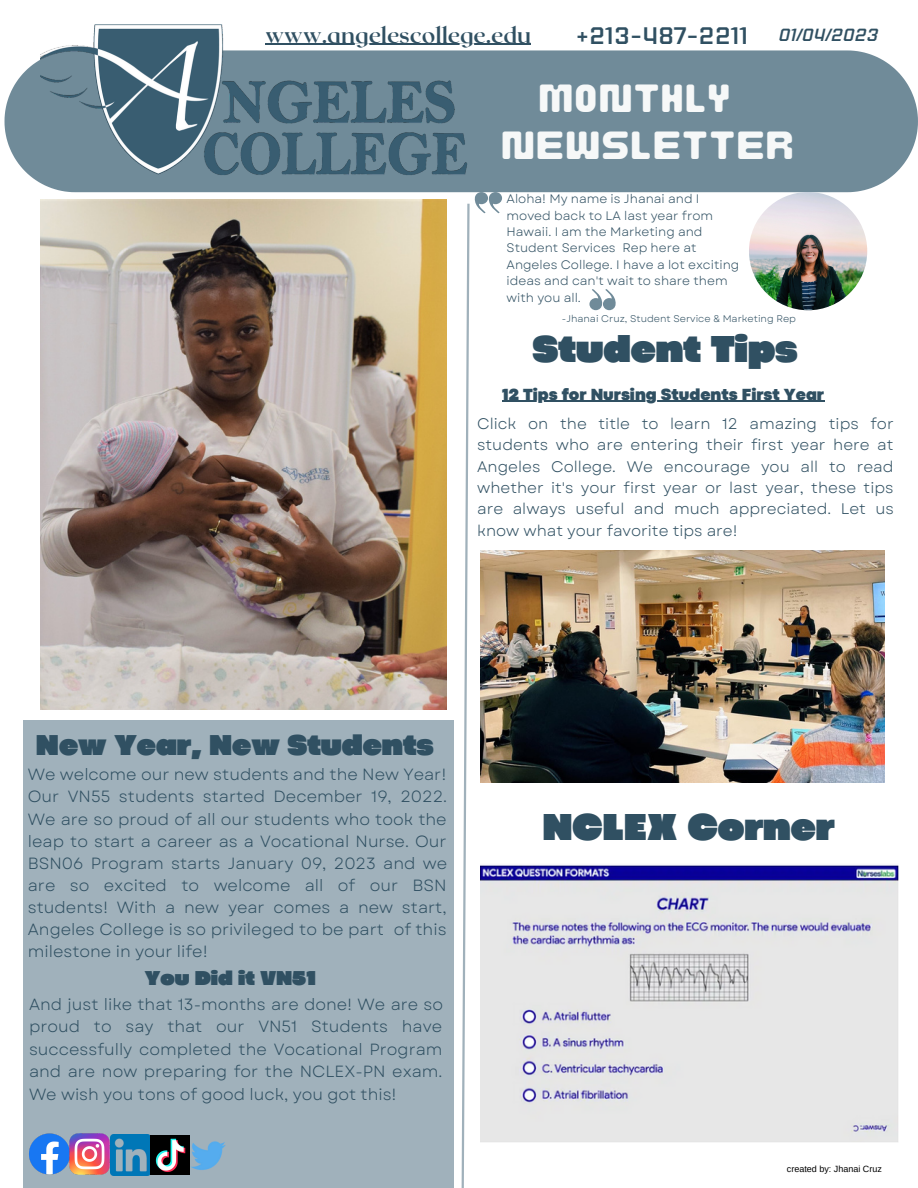
<style>
.page{position:relative;width:918px;height:1188px;background:#fff}
.page>*{position:absolute;margin:0;border:0;box-sizing:border-box;transform-origin:0 0}
.t1{font:900 39.15px "Codec Pro";color:#305062}
.t2{font:500 34.35px/47.2px "Cosmic Octo";color:#f6f8f8}
.t3{font:900 30px "Codec Pro";color:#305062}
.t4{font:500 23.85px "Jaturat";color:#305062}
.t5{font:700 22.2px "Roxborough CF";color:#305062}
.t6{font:900 21px "Codec Pro";color:#305062}
.t7{font:italic 500 17.55px "Jaturat";color:#305062}
.t8{font:900 16.8px "Codec Pro";color:#305062}
.t9{font:16.2px/22px "Garet";color:#305062;text-align:justify}
.t10{font:15.3px/21.3px "Garet";color:#305062;text-align:justify}
.t11{font:12.3px/16.5px "Garet";color:#305062}
.t12{font:9.75px "Garet";color:#305062}
.t13{font:9px "Arimo";color:#000}
</style>
<div class="page">
<img style="left:41px;top:200px;width:406px;height:509px">
<div style="left:23px;top:720px;width:431px;height:468px;background:#a0b1bb"></div>
<div style="left:5px;top:50px;width:913px;height:142px;background:#708b99"></div>
<img style="left:502px;top:550px;width:382px;height:233px">
<img style="left:749px;top:192px;width:118px;height:118px;border-radius:50%">
<svg style="left:460px;top:192px;width:42px;height:996px"></svg>
<svg style="left:589px;top:289px;width:27px;height:21px"></svg>
<img style="left:41px;top:24px;width:426px;height:154px">
<img style="left:29px;top:1133px;width:40px;height:42px">
<img style="left:69px;top:1134px;width:114px;height:41px">
<img style="left:183px;top:1135px;width:43px;height:40px">
<img style="left:480px;top:863px;width:419px;height:279px">
<hr style="left:266px;top:44px;width:265px;height:1px;background:#305062">
<hr style="left:502px;top:401px;width:322px;height:1px;background:#305062">
<h3 class="t5" style="left:266px;top:20px;width:267px">www.angelescollege.edu</h3>
<h3 class="t4" style="left:576px;top:25px;width:174px">+213-487-2211</h3>
<p class="t7" style="left:779px;top:27px;width:101px">01/04/2023</p>
<h2 class="t2" style="left:500px;top:75px;width:296px;text-indent:37px">MONTHLY<br>NEWSLETTER</h2>
<p class="t11" style="left:507px;top:191px;width:234px">Aloha! My name is Jhanai and I moved back to LA last year from<br>Hawaii. I am the Marketing and<br>Student Services Rep here at<br>Angeles College. I have a lot exciting ideas and can't wait to share them with you all.</p>
<p class="t12" style="left:562px;top:312px;width:236px">-Jhanai Cruz, Student Service &amp; Marketing Rep</p>
<h1 class="t1" style="left:533px;top:335px;width:267px">Student Tips</h1>
<p class="t8" style="left:502px;top:388px;width:324px">12 Tips for Nursing Students First Year</p>
<p class="t10" style="left:477px;top:413px;width:418px">Click on the title to learn 12 amazing tips for students who are entering their first year here at Angeles College. We encourage you all to read whether it's your first year or last year, these tips are always useful and much appreciated. Let us know what your favorite tips are!</p>
<h3 class="t3" style="left:36px;top:734px;width:399px">New Year, New Students</h3>
<p class="t9" style="left:28px;top:764px;width:421px">We welcome our new students and the New Year!<br>Our VN55 students started December 19, 2022.<br>We are so proud of all our students who took the leap to start a career as a Vocational Nurse. Our BSN06 Program starts January 09, 2023 and we are so excited to welcome all of our BSN students! With a new year comes a new start, Angeles College is so privileged to be part of this milestone in your life!</p>
<p class="t6" style="left:145px;top:970px;width:173px">You Did it VN51</p>
<p class="t9" style="left:29px;top:993px;width:416px;line-height:22.5px">And just like that 13-months are done! We are so proud to say that our VN51 Students have successfully completed the Vocational Program and are now preparing for the NCLEX-PN exam.<br>We wish you tons of good luck, you got this!</p>
<h1 class="t1" style="left:542px;top:813px;width:294px">NCLEX Corner</h1>
<p class="t13" style="left:787px;top:1164px;width:96px">created by: Jhanai Cruz</p>
</div>
